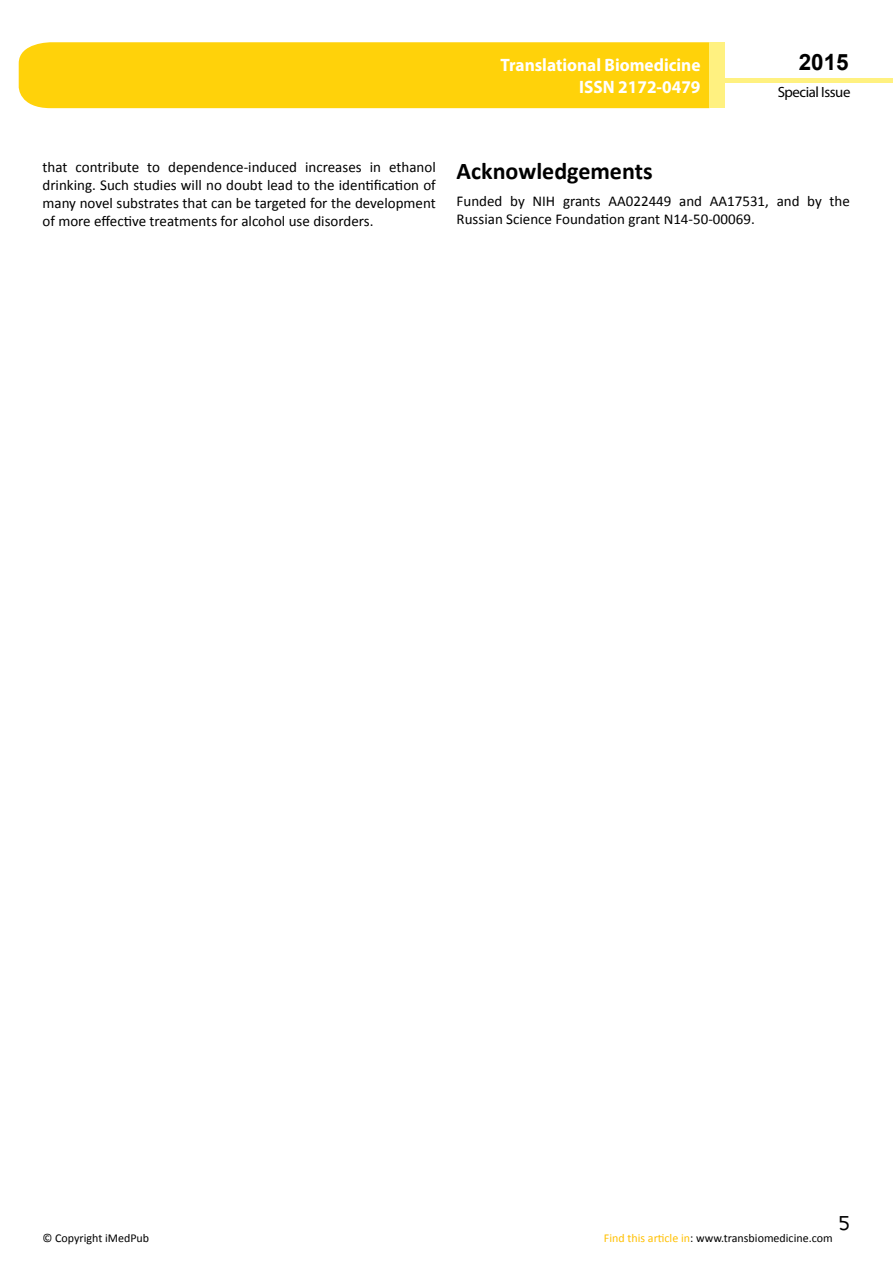
<style>
.page{position:relative;width:893px;height:1263px;background:#fff}
.page>*{position:absolute;margin:0;border:0;box-sizing:border-box;transform-origin:0 0}
.t1{font:25.5px "Tunga";color:#000}
.t2{font:700 24px "Calibri";color:#000}
.t3{font:700 22.5px "Arial";color:#000}
.t4{font:700 18px/21.6px "Myriad Pro";color:#fff;text-align:right;scale:.96 1}
.t5{font:15px/18px "Calibri";color:#000;text-align:justify}
.t6{font:14.85px "Myriad Pro";letter-spacing:-.03em;color:#000}
.t7{font:12px "Calibri";color:#000}
.s1{color:#ffc000}
</style>
<div class="page">
<hr style="left:725px;top:78px;width:168px;height:4px;background:#fff180">
<div style="left:19px;top:42px;width:690px;height:66px;background:#ffd20a"></div>
<div style="left:709px;top:42px;width:16px;height:66px;background:#fff180"></div>
<p class="t4" style="left:517px;top:53px;width:198px">ARCHIVOS DE MEDICINA<br>ISSN 1698-9465</p>
<h3 class="t3" style="left:799px;top:47px;width:52px">2015</h3>
<p class="t4" style="left:501px;top:54px;width:210px">Translational Biomedicine<br>ISSN 2172-0479</p>
<p class="t6" style="left:778px;top:83px;width:74px">Special Issue</p>
<p class="t5" style="left:43px;top:158px;width:395px">that contribute to dependence-induced increases in ethanol drinking. Such studies will no doubt lead to the identification of many novel substrates that can be targeted for the development of more effective treatments for alcohol use disorders.</p>
<h2 class="t2" style="left:457px;top:156px;width:197px">Acknowledgements</h2>
<p class="t5" style="left:457px;top:192px;width:395px">Funded by NIH grants AA022449 and AA17531, and by the<br>Russian Science Foundation grant N14-50-00069.</p>
<p class="t7" style="left:43px;top:1230px;width:108px">© Copyright iMedPub</p>
<p class="t7" style="left:604px;top:1230px;width:230px"><span class="s1">Find this article in</span>: www.transbiomedicine.com</p>
<h1 class="t1" style="left:839px;top:1206px;width:13px">5</h1>
</div>
